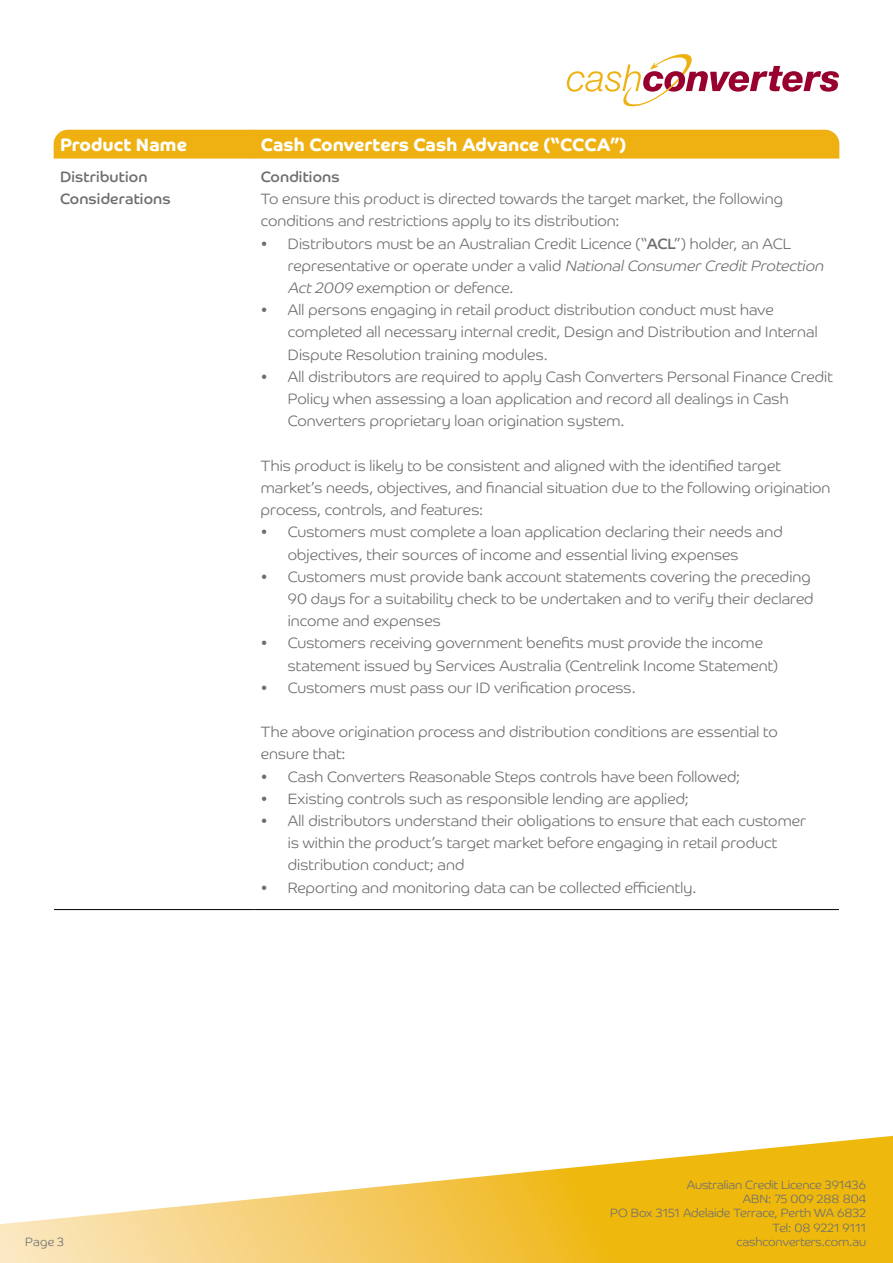
<style>
.page{position:relative;width:893px;height:1263px;background:#fff}
.page>*{position:absolute;margin:0;border:0;box-sizing:border-box;transform-origin:0 0}
.t1{font:700 18px "Co Headline";letter-spacing:.005em;color:#fff}
.t2{font:300 15px/22.2px "Co Headline";letter-spacing:.01em;color:#6d6e71}
.t3{font:15px/22.2px "Co Headline";letter-spacing:.01em;color:#6d6e71}
.t4{font:300 12px/14.4px "Co Headline";color:#6d6e71;text-align:right}
.s1{font-weight:400}
.s2{font-style:italic}
</style>
<div class="page">
<svg style="left:0;top:1135px;width:893px;height:128px"></svg>
<hr style="left:54px;top:909px;width:201px;height:1px;background:#000">
<hr style="left:255px;top:909px;width:584px;height:1px;background:#000">
<div style="left:54px;top:130px;width:785px;height:29px;background:#eeb111"></div>
<svg style="left:567px;top:54px;width:272px;height:52px"></svg>
<p class="t1" style="left:60px;top:135px;width:128px">Product Name</p>
<p class="t1" style="left:261px;top:135px;width:367px">Cash Converters Cash Advance (“CCCA”)</p>
<p class="t3" style="left:60px;top:166px;width:112px">Distribution<br>Considerations</p>
<p class="t3" style="left:261px;top:166px;width:80px">Conditions</p>
<p class="t2" style="left:261px;top:187px;width:524px">To ensure this product is directed towards the target market, the following conditions and restrictions apply to its distribution:</p>
<p class="t2" style="left:288px;top:231px;width:541px;text-indent:-27px">• Distributors must be an Australian Credit Licence (“<span class="s1">ACL</span>”) holder, an ACL<br>re p re sen ta ti ve o r o p e ra te u n d e r a va l id <span class="s2">NationalConsumerCreditProtection<br>Act2009</span> exemption or defence.</p>
<p class="t2" style="left:288px;top:298px;width:531px;text-indent:-27px">• All persons engaging in retail product distribution conduct must have completed all necessary internal credit, Design and Distribution and Internal<br>Dispute Resolution training modules.</p>
<p class="t2" style="left:288px;top:364px;width:546px;text-indent:-27px">• All distributors are required to apply Cash Converters Personal Finance Credit<br>Policy when assessing a loan application and record all dealings in Cash<br>Converters proprietary loan origination system.</p>
<p class="t2" style="left:261px;top:453px;width:571px">This product is likely to be consistent and aligned with the identified target market’s needs, objectives, and financial situation due to the following origination process, controls, and features:</p>
<p class="t2" style="left:288px;top:520px;width:496px;text-indent:-27px">• Customers must complete a loan application declaring their needs and objectives, their sources of income and essential living expenses</p>
<p class="t2" style="left:288px;top:564px;width:527px;text-indent:-27px">• Customers must provide bank account statements covering the preceding<br>90 days for a suitability check to be undertaken and to verify their declared income and expenses</p>
<p class="t2" style="left:288px;top:631px;width:492px;text-indent:-27px">• Customers receiving government benefits must provide the income statement issued by Services Australia (Centrelink Income Statement)</p>
<p class="t2" style="left:261px;top:675px;width:376px">• Customers must pass our ID verification process.</p>
<p class="t2" style="left:261px;top:719px;width:518px">The above origination process and distribution conditions are essential to ensure that:</p>
<p class="t2" style="left:261px;top:764px;width:481px">• Cash Converters Reasonable Steps controls have been followed;</p>
<p class="t2" style="left:261px;top:786px;width:429px">• Existing controls such as responsible lending are applied;</p>
<p class="t2" style="left:288px;top:808px;width:520px;text-indent:-27px">• All distributors understand their obligations to ensure that each customer is within the product’s target market before engaging in retail product distribution conduct; and</p>
<p class="t2" style="left:261px;top:875px;width:437px">• Reporting and monitoring data can be collected efficiently.</p>
<p class="t4" style="left:610px;top:1176px;width:257px">Australian Credit Licence 391436<br>ABN: 75 009 288 804<br>PO Box 3151 Adelaide Terrace, Perth WA 6832<br>Tel: 08 9221 9111</p>
<p class="t4" style="left:25px;top:1234px;width:40px">Page 3</p>
<p class="t4" style="left:737px;top:1234px;width:131px">cashconverters.com.au</p>
</div>
